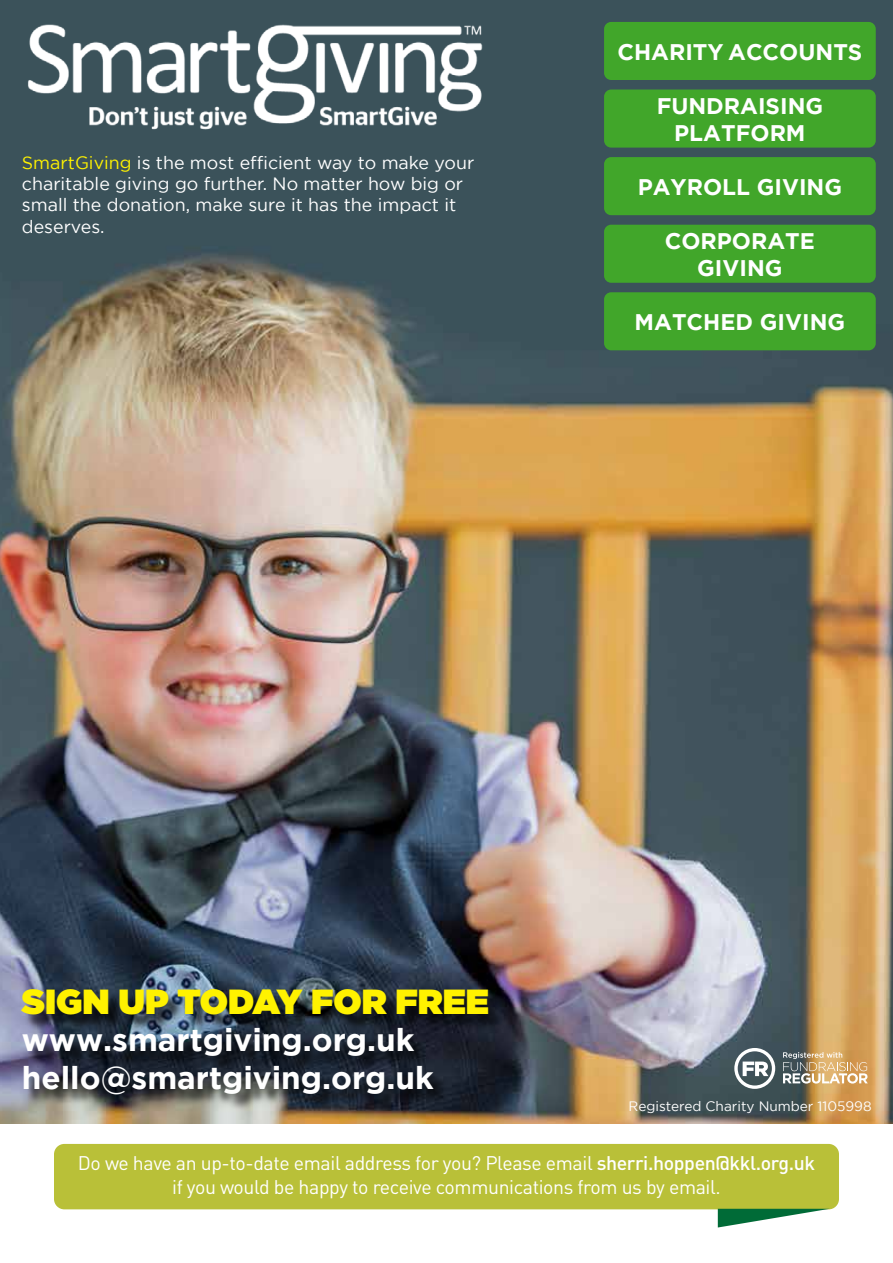
<style>
.page{position:relative;width:893px;height:1263px;background:#fff}
.page>*{position:absolute;margin:0;border:0;box-sizing:border-box;transform-origin:0 0}
.t1{font:900 34.8px "Gotham";color:#fff200}
.t2{font:700 31.5px/37.8px "Gotham";color:#fff}
.t3{font:700 22.5px/27px "Gotham";color:#fff;text-align:center}
.t4{font:19.5px/24px "DIN Pro";letter-spacing:-.02em;color:#fff;text-align:center}
.t5{font:17.85px/21.5px "Gotham";color:#fff}
.t6{font:13.65px "Gotham";color:#fff}
.s1{color:#fff200}
.s2{font-weight:500}
</style>
<div class="page">
<img style="left:0;top:0;width:893px;height:1123px">
<img style="left:22px;top:19px;width:467px;height:113px">
<div style="left:24px;top:991px;width:481px;height:40px;background:#000;opacity:.75"></div>
<div style="left:25px;top:1030px;width:424px;height:80px;background:#000;opacity:.75"></div>
<div style="left:604px;top:90px;width:272px;height:58px;background:#41a62a;border-radius:7px"></div>
<div style="left:604px;top:157px;width:272px;height:58px;background:#41a62a;border-radius:7px"></div>
<div style="left:604px;top:225px;width:272px;height:58px;background:#41a62a;border-radius:7px"></div>
<div style="left:604px;top:292px;width:272px;height:58px;background:#41a62a;border-radius:7px"></div>
<div style="left:604px;top:22px;width:272px;height:58px;background:#41a62a;border-radius:7px"></div>
<svg style="left:734px;top:1048px;width:41px;height:41px"></svg>
<svg style="left:783px;top:1052px;width:85px;height:31px;background:#c1a884"></svg>
<div style="left:54px;top:1144px;width:785px;height:65px;background:#b9c038;border-radius:10px"></div>
<svg style="left:718px;top:1209px;width:112px;height:18px"></svg>
<p class="t5" style="left:22px;top:151px;width:454px"><span class="s1">SmartGiving</span> is the most efficient way to make your charitable giving go further. No matter how big or small the donation, make sure it has the impact it deserves.</p>
<p class="t3" style="left:617px;top:38px;width:246px">CHARITY ACCOUNTS</p>
<p class="t3" style="left:657px;top:92px;width:168px">FUNDRAISING<br>PLATFORM</p>
<p class="t3" style="left:638px;top:173px;width:206px">PAYROLL GIVING</p>
<p class="t3" style="left:665px;top:227px;width:152px">CORPORATE<br>GIVING</p>
<p class="t3" style="left:635px;top:308px;width:212px">MATCHED GIVING</p>
<h1 class="t1" style="left:22px;top:977px;width:469px">SIGN UP TODAY FOR FREE</h1>
<h2 class="t2" style="left:22px;top:1020px;width:413px">www.smartgiving.org.uk hello@smartgiving.org.uk</h2>
<p class="t6" style="left:629px;top:1098px;width:244px">Registered Charity Number 1105998</p>
<p class="t4" style="left:78px;top:1149px;width:739px">Do we have an up-to-date email address for you? Please email <span class="s2">sherri.hoppen@kkl.org.uk </span>if you would be happy to receive communications from us by email.</p>
</div>
